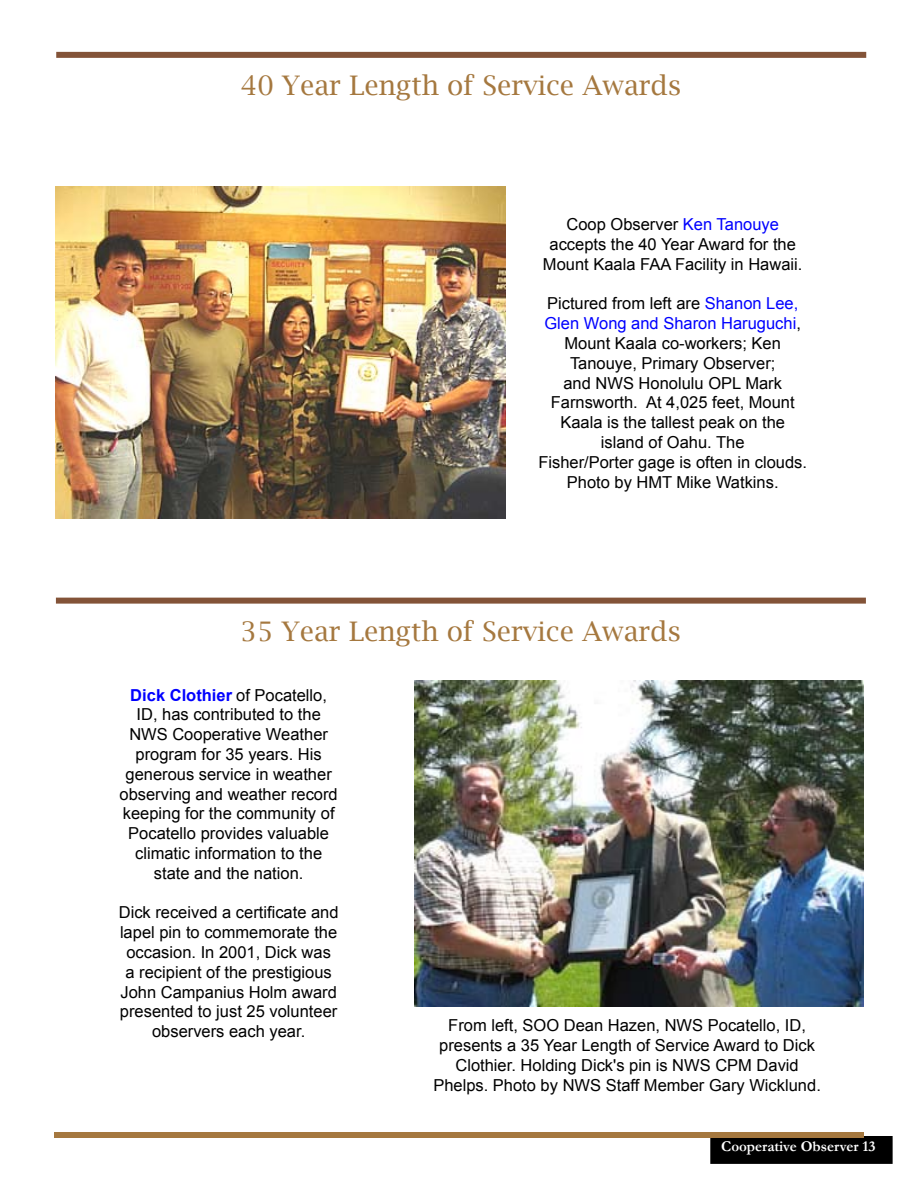
<style>
.page{position:relative;width:918px;height:1188px;background:#fff}
.page>*{position:absolute;margin:0;border:0;box-sizing:border-box;transform-origin:0 0}
.t1{font:27px "Lucida Bright";color:#a5783f}
.t2{font:16.5px/19.8px "Arial";color:#000;text-align:center}
.t3{font:700 15px "Garamond";color:#fff}
.s1{color:#00f}
.s2{font-weight:700;color:#00f}
</style>
<div class="page">
<div style="left:711px;top:1137px;width:181px;height:26px;background:#000"></div>
<div style="left:710px;top:1136px;width:183px;height:28px;border:2px solid #000"></div>
<div style="left:54px;top:1132px;width:810px;height:6px;background:#a5783f"></div>
<div style="left:56px;top:52px;width:810px;height:6px;background:#835338"></div>
<div style="left:56px;top:598px;width:810px;height:6px;background:#835338"></div>
<img style="left:56px;top:186px;width:450px;height:333px">
<img style="left:414px;top:681px;width:450px;height:325px">
<h1 class="t1" style="left:241px;top:70px;width:442px">40 Year Length of Service Awards</h1>
<p class="t2" style="left:543px;top:215px;width:261px">Coop Observer <span class="s1">Ken Tanouye </span>accepts the 40 Year Award for the<br>Mount Kaala FAA Facility in Hawaii.</p>
<p class="t2" style="left:538px;top:294px;width:270px">Pictured from left are <span class="s1">Shanon Lee,<br>Glen Wong and Sharon Haruguchi</span>,<br>Mount Kaala co-workers; Ken<br>Tanouye, Primary Observer;<br>and NWS Honolulu OPL Mark<br>Farnsworth. At 4,025 feet, Mount<br>Kaala is the tallest peak on the island of Oahu. The<br>Fisher/Porter gage is often in clouds.<br>Photo by HMT Mike Watkins.</p>
<h1 class="t1" style="left:241px;top:616px;width:442px">35 Year Length of Service Awards</h1>
<p class="t2" style="left:120px;top:685px;width:220px"><span class="s2">Dick Clothier</span> of Pocatello,<br>ID, has contributed to the<br>NWS Cooperative Weather program for 35 years. His generous service in weather observing and weather record keeping for the community of<br>Pocatello provides valuable climatic information to the state and the nation.</p>
<p class="t2" style="left:119px;top:903px;width:221px">Dick received a certificate and lapel pin to commemorate the occasion. In 2001, Dick was<br>a recipient of the prestigious<br>John Campanius Holm award presented to just 25 volunteer observers each year.</p>
<p class="t2" style="left:433px;top:1016px;width:389px">From left, SOO Dean Hazen, NWS Pocatello, ID, presents a 35 Year Length of Service Award to Dick Clothier. Holding Dick's pin is NWS CPM David Phelps. Photo by NWS Staff Member Gary Wicklund.</p>
<p class="t3" style="left:721px;top:1136px;width:155px">Cooperative Observer 13</p>
</div>
